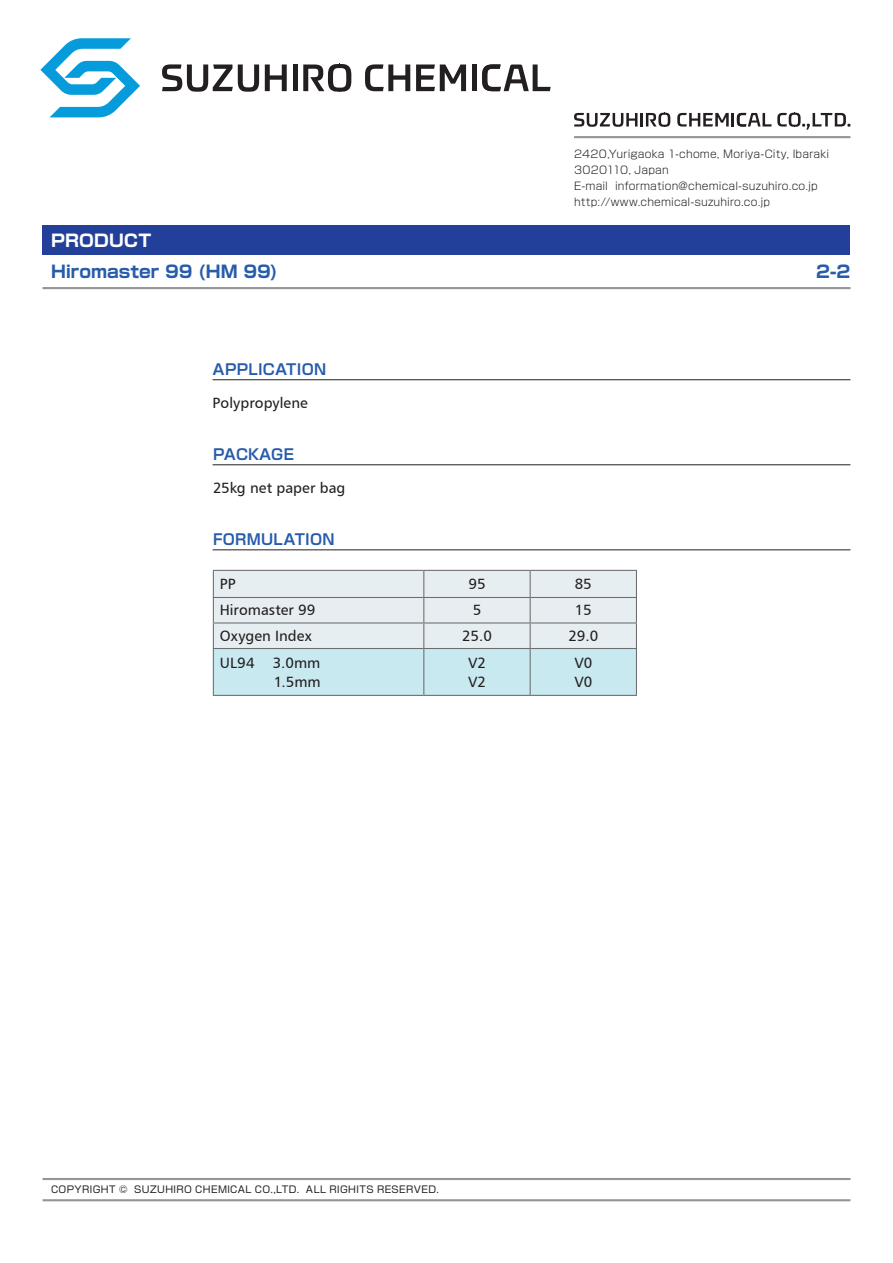
<style>
.page{position:relative;width:893px;height:1263px;background:#fff}
.page>*{position:absolute;margin:0;border:0;box-sizing:border-box;transform-origin:0 0}
.t1{font:700 16.95px "Shin Go Pr 6 N";color:#275caa}
.t2{font:700 16.95px "Shin Go Pr 6 N";letter-spacing:.01em;color:#fff}
.t3{font:14.85px/19.2px "Humanist 777 BT Roman B";letter-spacing:.005em;color:#231f20}
.t4{font:700 14.85px "Shin Go Pr 6 N De";letter-spacing:.015em;color:#275caa}
.t5{font:300 10.65px/15.9px "Shin Go Pr 6 N";letter-spacing:.015em;color:#231f20}
.t6{font:9.6px "Shin Go Pr 6 N";letter-spacing:.04em;color:#231f20}
.s1{font-family:"Hira Kaku Std N W3";font-size:13.8px}
</style>
<div class="page">
<svg style="left:213px;top:570px;width:424px;height:125px;background:#d7e8ec"></svg>
<hr style="left:213px;top:649px;width:1px;height:46px;background:#6c6d70">
<hr style="left:213px;top:622px;width:211px;height:1px;background:#6c6d70">
<hr style="left:424px;top:622px;width:106px;height:1px;background:#6c6d70">
<hr style="left:530px;top:622px;width:107px;height:1px;background:#6c6d70">
<hr style="left:213px;top:648px;width:211px;height:1px;background:#6c6d70">
<hr style="left:424px;top:648px;width:106px;height:1px;background:#6c6d70">
<hr style="left:530px;top:648px;width:107px;height:1px;background:#6c6d70">
<hr style="left:213px;top:695px;width:211px;height:1px;background:#6c6d70">
<hr style="left:424px;top:695px;width:106px;height:1px;background:#6c6d70">
<hr style="left:530px;top:695px;width:107px;height:1px;background:#6c6d70">
<div style="left:43px;top:225px;width:807px;height:30px;background:#223f99"></div>
<hr style="left:43px;top:287px;width:807px;height:2px;background:#939598">
<hr style="left:213px;top:550px;width:637px;height:1px;background:#231f20">
<hr style="left:213px;top:379px;width:637px;height:1px;background:#231f20">
<hr style="left:213px;top:464px;width:637px;height:1px;background:#231f20">
<svg style="left:677px;top:113px;width:173px;height:17px"></svg>
<svg style="left:574px;top:113px;width:96px;height:14px"></svg>
<hr style="left:574px;top:136px;width:276px;height:2px;background:#939598">
<svg style="left:40px;top:38px;width:100px;height:79px"></svg>
<svg style="left:365px;top:64px;width:45px;height:27px"></svg>
<svg style="left:416px;top:65px;width:50px;height:26px"></svg>
<div style="left:472px;top:65px;width:5px;height:26px;background:#231f20"></div>
<svg style="left:482px;top:64px;width:69px;height:27px"></svg>
<svg style="left:265px;top:65px;width:22px;height:26px"></svg>
<div style="left:292px;top:65px;width:5px;height:26px;background:#231f20"></div>
<svg style="left:303px;top:64px;width:48px;height:28px"></svg>
<svg style="left:162px;top:64px;width:97px;height:28px"></svg>
<hr style="left:43px;top:1178px;width:807px;height:2px;background:#939598">
<hr style="left:43px;top:1199px;width:807px;height:2px;background:#939598">
<h1 class="t2" style="left:51px;top:227px;width:102px">PRODUCT</h1>
<h1 class="t1" style="left:51px;top:258px;width:228px">Hiromaster 99 (HM 99(</h1>
<h2 class="t4" style="left:213px;top:357px;width:115px">APPLICATION</h2>
<h2 class="t3" style="left:213px;top:393px;width:97px">Polypropylene</h2>
<h2 class="t4" style="left:213px;top:442px;width:82px">PACKAGE</h2>
<h2 class="t3" style="left:213px;top:478px;width:134px">25kg net paper bag</h2>
<h2 class="t4" style="left:213px;top:527px;width:123px">FORMULATION</h2>
<h2 class="t3" style="left:220px;top:574px;width:17px">PP</h2>
<h2 class="t3" style="left:220px;top:600px;width:97px">Hiromaster 99</h2>
<h2 class="t3" style="left:220px;top:622px;width:102px;line-height:26.7px">Oxygen Index<br>UL94 <span class="s1">　</span>3.0mm</h2>
<h2 class="t3" style="left:220px;top:672px;width:103px"><span class="s1">　　　　</span>1.5mm</h2>
<p class="t5" style="left:574px;top:145px;width:257px">2420,Yurigaoka 1-chome, Moriya-City, Ibaraki<br>3020110, Japan</p>
<p class="t5" style="left:615px;top:177px;width:204px">information@chemical-suzuhiro.co j p.</p>
<p class="t5" style="left:574px;top:177px;width:198px">E-mail http://www.chemical-suzuhiro.co j p.</p>
<h2 class="t3" style="left:468px;top:574px;width:19px">95</h2>
<h2 class="t3" style="left:575px;top:574px;width:19px">85</h2>
<h2 class="t3" style="left:473px;top:600px;width:10px">5</h2>
<h2 class="t3" style="left:575px;top:600px;width:19px">15</h2>
<h2 class="t3" style="left:462px;top:626px;width:31px">25.0</h2>
<h2 class="t3" style="left:568px;top:626px;width:31px">29.0</h2>
<h2 class="t3" style="left:468px;top:652px;width:19px">V2<br>V2</h2>
<h2 class="t3" style="left:574px;top:652px;width:19px">V0<br>V0</h2>
<h1 class="t1" style="left:816px;top:258px;width:36px">2-2</h1>
<p class="t6" style="left:51px;top:1182px;width:78px">COPYRIGHT ©</p>
<p class="t6" style="left:134px;top:1182px;width:167px">SUZUHIRO CHEMICAL CO.,LTD.</p>
<p class="t6" style="left:306px;top:1182px;width:134px">ALL RIGHITS RESERVED.</p>
</div>
